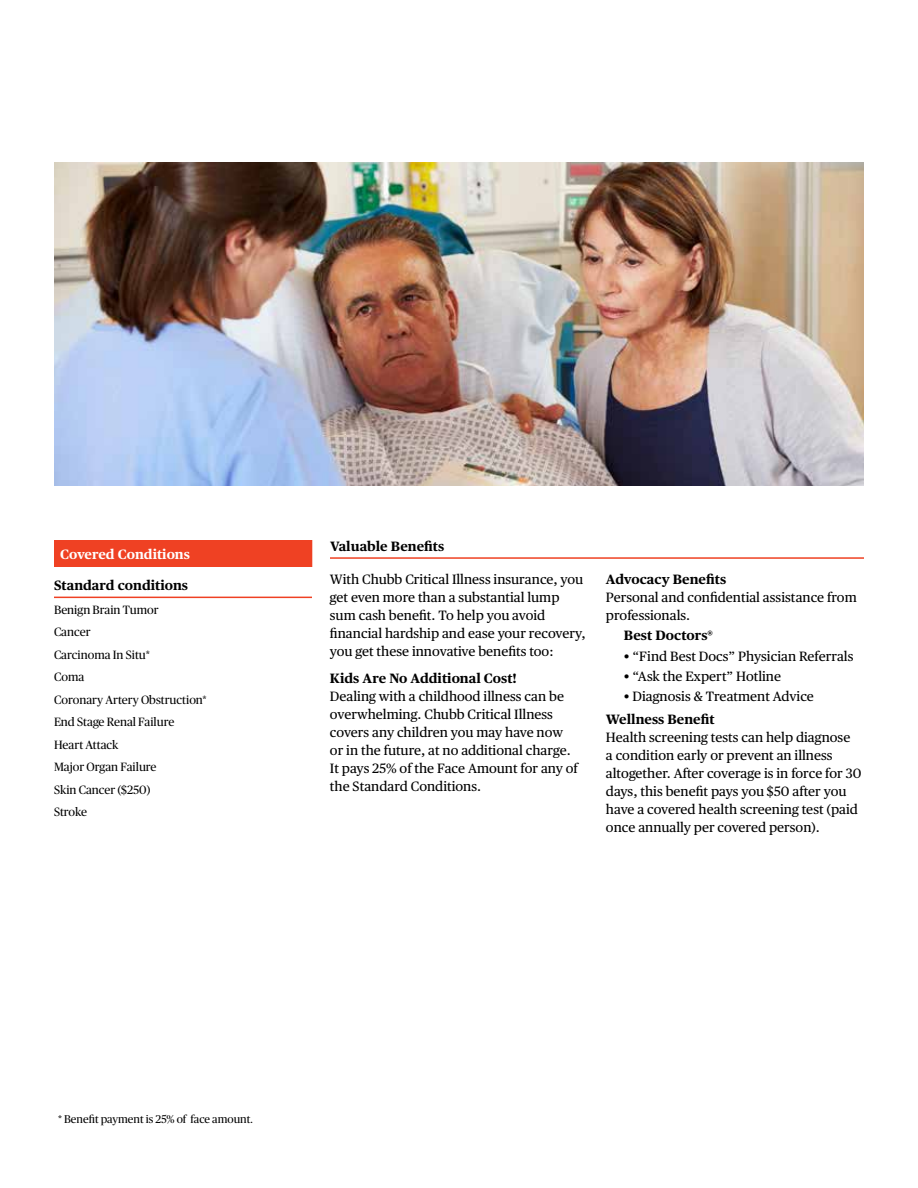
<style>
.page{position:relative;width:918px;height:1188px;background:#fff}
.page>*{position:absolute;margin:0;border:0;box-sizing:border-box;transform-origin:0 0}
.t1{font:13.5px/18px "Chubb Publico Text";color:#000}
.t2{font:700 13.5px "Chubb Publico Text";color:#000}
.t3{font:700 13.5px "Chubb Publico Text";color:#fff}
.t4{font:12px/22.5px "Chubb Publico";color:#000}
.t5{font:11.25px "Chubb Publico";color:#000}
.s1{font-family:"Chubb Publico"}
</style>
<div class="page">
<img style="left:54px;top:162px;width:810px;height:324px">
<hr style="left:54px;top:597px;width:258px;height:1px;background:#ef4123">
<hr style="left:330px;top:557px;width:534px;height:2px;background:#ef4123">
<div style="left:54px;top:540px;width:258px;height:27px;background:#ef4123"></div>
<p class="t3" style="left:60px;top:544px;width:131px">Covered Conditions</p>
<p class="t2" style="left:330px;top:535px;width:116px">Valuable Benefits</p>
<p class="t2" style="left:54px;top:575px;width:136px">Standard conditions</p>
<p class="t1" style="left:330px;top:570px;width:257px">With Chubb Critical Illness insurance, you get even more than a substantial lump sum cash benefit. To help you avoid financial hardship and ease your recovery, you get these innovative benefits too:</p>
<p class="t2" style="left:330px;top:668px;width:188px">Kids Are No Additional Cost!</p>
<p class="t1" style="left:330px;top:687px;width:249px">Dealing with a childhood illness can be overwhelming. Chubb Critical Illness covers any children you may have now or in the future, at no additional charge.<br>It pays 25% of the Face Amount for any of the Standard Conditions.</p>
<p class="t4" style="left:54px;top:598px;width:154px">Benign Brain Tumor<br>Cancer<br>Carcinoma In Situ*<br>Coma<br>Coronary Artery Obstruction*<br>End Stage Renal Failure<br>Heart Attack<br>Major Organ Failure<br>Skin Cancer ($250)<br>Stroke</p>
<p class="t2" style="left:606px;top:569px;width:122px">Advocacy Benefits</p>
<p class="t1" style="left:606px;top:588px;width:252px">Personal and confidential assistance from professionals.</p>
<p class="t2" style="left:624px;top:625px;width:90px">Best Doctors<span class="s1">®</span></p>
<p class="t1" style="left:624px;top:646px;width:231px">• “Find Best Docs” Physician Referrals</p>
<p class="t1" style="left:624px;top:666px;width:159px">• “Ask the Expert” Hotline</p>
<p class="t1" style="left:624px;top:687px;width:191px">• Diagnosis &amp; Treatment Advice</p>
<p class="t2" style="left:606px;top:708px;width:110px">Wellness Benefit</p>
<p class="t1" style="left:606px;top:727px;width:257px">Health screening tests can help diagnose<br>a condition early or prevent an illness altogether. After coverage is in force for 30 days, this benefit pays you $50 after you have a covered health screening test (paid once annually per covered person).</p>
<p class="t5" style="left:58px;top:1111px;width:196px">* Benefit payment is 25% of face amount.</p>
</div>
